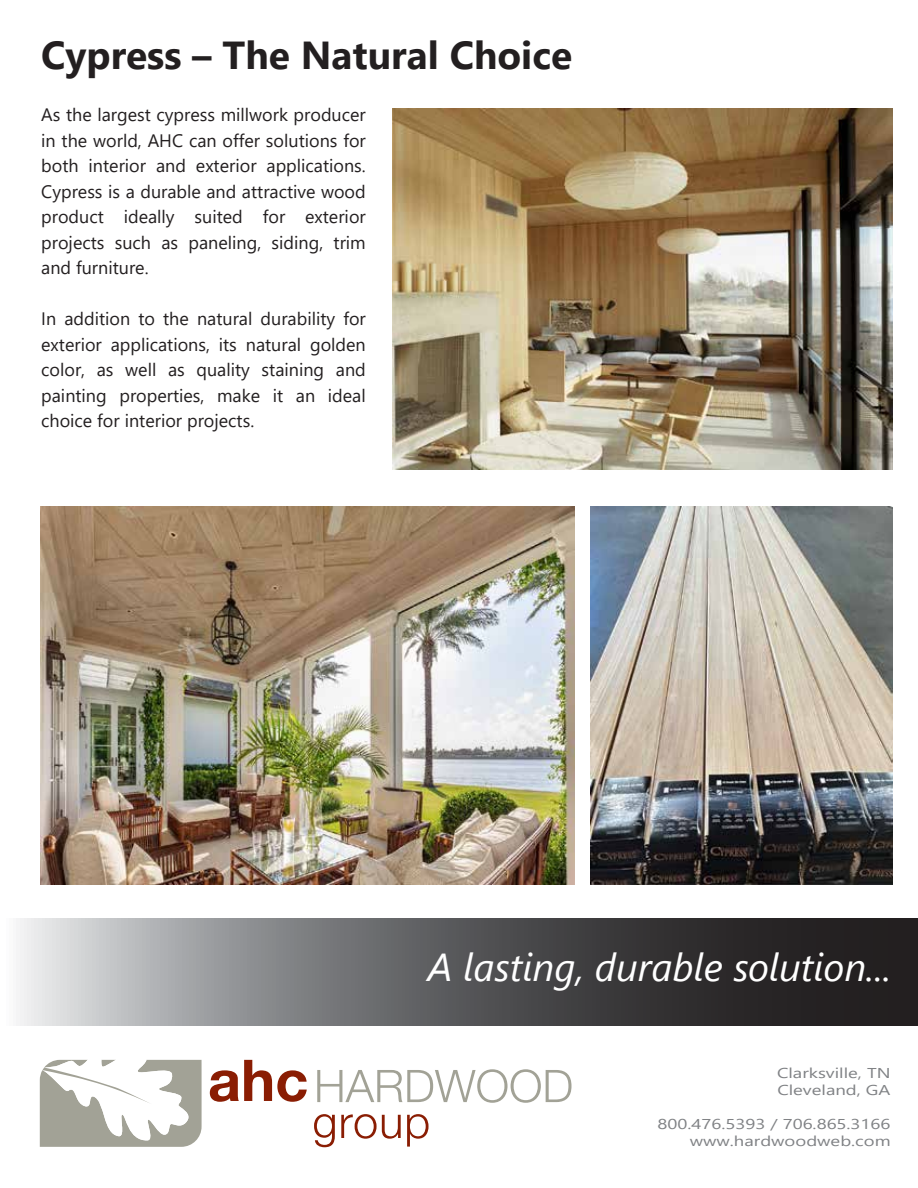
<style>
.page{position:relative;width:918px;height:1188px;background:#fff}
.page>*{position:absolute;margin:0;border:0;box-sizing:border-box;transform-origin:0 0}
.t1{font:italic 39px "Segoe UI";color:#fff}
.t2{font:700 39px "Segoe UI";color:#231f20}
.t3{font:18px/25.5px "Segoe UI";color:#231f20;text-align:justify}
.t4{font:14.25px/17.1px "Segoe UI";color:#808285;scale:1.3 1}
</style>
<div class="page">
<svg style="left:16px;top:918px;width:902px;height:108px;background:#656567"></svg>
<svg style="left:210px;top:1060px;width:97px;height:42px"></svg>
<svg style="left:317px;top:1069px;width:255px;height:34px"></svg>
<svg style="left:314px;top:1114px;width:21px;height:33px"></svg>
<svg style="left:341px;top:1114px;width:60px;height:25px"></svg>
<svg style="left:407px;top:1114px;width:22px;height:33px"></svg>
<svg style="left:40px;top:1060px;width:162px;height:87px"></svg>
<img style="left:393px;top:108px;width:499px;height:362px">
<img style="left:40px;top:506px;width:535px;height:378px">
<img style="left:590px;top:506px;width:302px;height:378px">
<h1 class="t2" style="left:41px;top:19px;width:532px">Cypress – The Natural Choice</h1>
<p class="t3" style="left:41px;top:101px;width:326px">As the largest cypress millwork producer in the world, AHC can offer solutions for both interior and exterior applications.<br>Cypress is a durable and attractive wood product ideally suited for exterior projects such as paneling, siding, trim and furniture.</p>
<p class="t3" style="left:41px;top:305px;width:326px">In addition to the natural durability for exterior applications, its natural golden color, as well as quality staining and painting properties, make it an ideal choice for interior projects.</p>
<h1 class="t1" style="left:428px;top:930px;width:465px">A lasting, durable solution...</h1>
<p class="t4" style="left:777px;top:1063px;width:89px">Clarksville, TN<br>Cleveland, GA</p>
<p class="t4" style="left:657px;top:1114px;width:181px;text-align:right">800.476.5393 / 706.865.3166 www.hardwoodweb.com</p>
</div>
